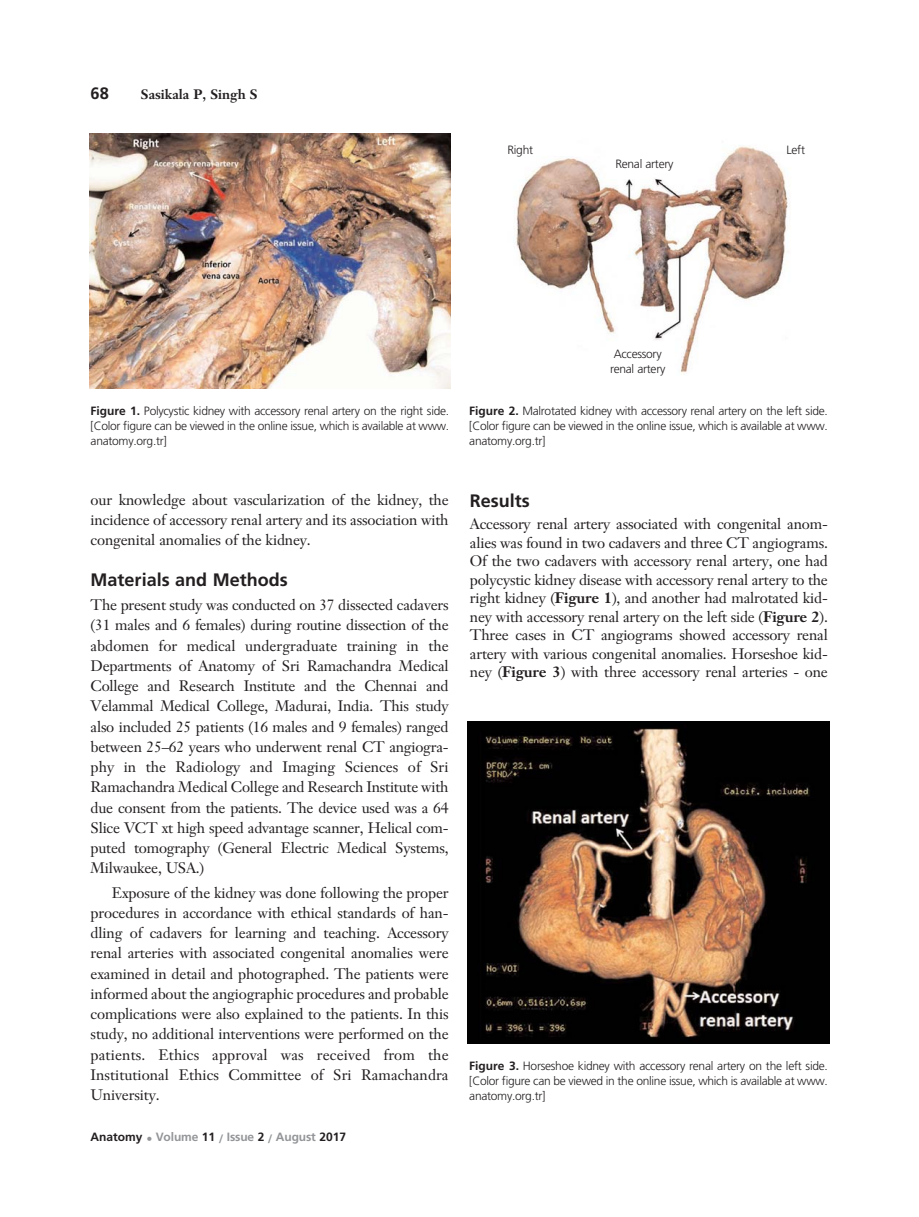
<style>
.page{position:relative;width:919px;height:1217px;background:#fff}
.page>*{position:absolute;margin:0;border:0;box-sizing:border-box;transform-origin:0 0}
.t1{font:700 18px "Frutiger";color:#231f20}
.t2{font:700 16.5px "Frutiger";color:#231f20}
.t3{font:15px/20.2px "Janson Text";letter-spacing:-.01em;color:#231f20;text-align:justify}
.t4{font:700 13.5px "Janson Text";color:#231f20}
.t5{font:300 12px/15px "Frutiger";letter-spacing:-.02em;color:#231f20;text-align:justify}
.t6{font:700 12px "Frutiger";letter-spacing:-.01em;color:#939598}
.s1{font-weight:700}
.s2{color:#231f20}
</style>
<div class="page">
<img style="left:89px;top:134px;width:361px;height:254px">
<img style="left:516px;top:146px;width:274px;height:228px">
<img style="left:468px;top:721px;width:361px;height:322px">
<p class="t2" style="left:91px;top:87px;width:20px">68</p>
<p class="t4" style="left:141px;top:89px;width:118px">Sasikala P, Singh S</p>
<p class="t5" style="left:507px;top:143px;width:27px">Right</p>
<p class="t5" style="left:786px;top:143px;width:20px">Left</p>
<p class="t5" style="left:615px;top:157px;width:60px">Renal artery</p>
<p class="t5" style="left:610px;top:347px;width:57px;text-align:center">Accessory renal artery</p>
<p class="t5" style="left:91px;top:404px;width:360px"><span class="s1">Figure 1.</span> Polycystic kidney with accessory renal artery on the right side. [Color figure can be viewed in the online issue, which is available at www. anatomy.org.tr]</p>
<p class="t5" style="left:469px;top:404px;width:360px"><span class="s1">Figure 2.</span> Malrotated kidney with accessory renal artery on the left side. [Color figure can be viewed in the online issue, which is available at www. anatomy.org.tr]</p>
<p class="t3" style="left:91px;top:490px;width:359px">our knowledge about vascularization of the kidney, the incidence of accessory renal artery and its association with congenital anomalies of the kidney.</p>
<p class="t1" style="left:91px;top:572px;width:198px">Materials and Methods</p>
<p class="t3" style="left:91px;top:596px;width:359px">The present study was conducted on 37 dissected cadavers (31 males and 6 females) during routine dissection of the abdomen for medical undergraduate training in the Departments of Anatomy of Sri Ramachandra Medical College and Research Institute and the Chennai and Velammal Medical College, Madurai, India. This study also included 25 patients (16 males and 9 females) ranged between 25–62 years who underwent renal CT angiogra&shy;phy in the Radiology and Imaging Sciences of Sri Ramachandra Medical College and Research Institute with due consent from the patients. The device used was a 64<br>Slice VCT xt high speed advantage scanner, Helical com&shy;puted tomography (General Electric Medical Systems, Milwaukee, USA.)</p>
<p class="t3" style="left:91px;top:883px;width:359px;text-indent:21px">Exposure of the kidney was done following the proper procedures in accordance with ethical standards of han&shy;dling of cadavers for learning and teaching. Accessory renal arteries with associated congenital anomalies were examined in detail and photographed. The patients were informed about the angiographic procedures and probable complications were also explained to the patients. In this study, no additional interventions were performed on the patients. Ethics approval was received from the Institutional Ethics Committee of Sri Ramachandra University.</p>
<p class="t6" style="left:91px;top:1132px;width:257px"><span class="s2">Anatomy</span> • Volume <span class="s2">11</span> / Issue <span class="s2">2</span> / August <span class="s2">2017</span></p>
<p class="t1" style="left:470px;top:493px;width:61px">Results</p>
<p class="t3" style="left:470px;top:516px;width:359px;line-height:18.5px">Accessory renal artery associated with congenital anom&shy;alies was found in two cadavers and three CT angiograms.<br>Of the two cadavers with accessory renal artery, one had polycystic kidney disease with accessory renal artery to the right kidney (<span class="s1">Figure 1</span>), and another had malrotated kid&shy;ney with accessory renal artery on the left side (<span class="s1">Figure 2</span>).<br>Three cases in CT angiograms showed accessory renal artery with various congenital anomalies. Horseshoe kid&shy;ney (<span class="s1">Figure 3</span>) with three accessory renal arteries - one</p>
<p class="t5" style="left:469px;top:1058px;width:360px"><span class="s1">Figure 3.</span> Horseshoe kidney with accessory renal artery on the left side. [Color figure can be viewed in the online issue, which is available at www. anatomy.org.tr]</p>
</div>
